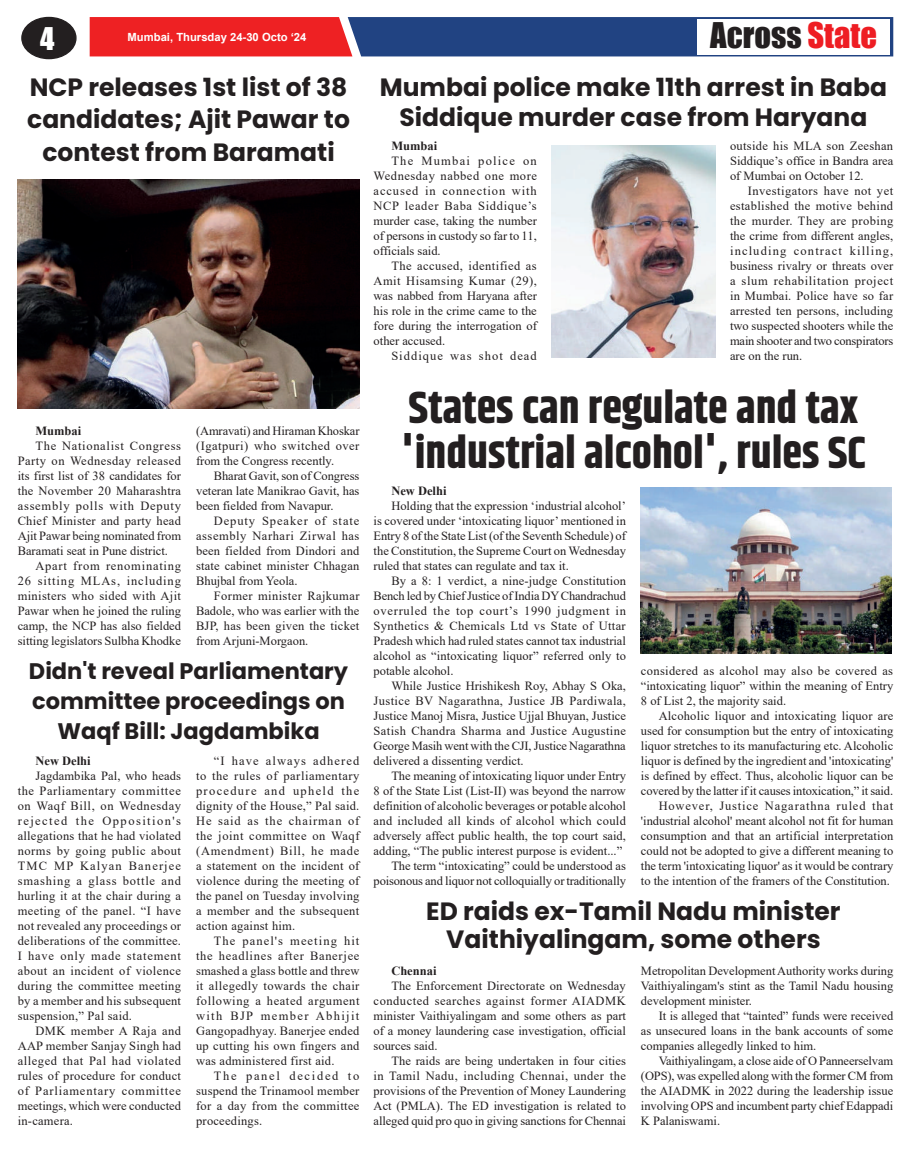
<style>
.page{position:relative;width:911px;height:1159px;background:#fff}
.page>*{position:absolute;margin:0;border:0;box-sizing:border-box;transform-origin:0 0}
.t1{font:700 45px/45px "Khand";color:#231f20}
.t2{font:32.5px "Impact";color:#231f20}
.t3{font:28.75px "Impact";color:#fff}
.t4{font:700 25px/32.5px "Poppins";color:#231f20;text-align:center}
.t5{font:700 22.5px/30px "Poppins";color:#231f20;text-align:center}
.t6{font:12.5px/15px "Times New Roman";color:#231f20;text-align:justify}
.t7{font:700 12.5px "Times New Roman";color:#231f20}
.t8{font:12.5px "Times New Roman";letter-spacing:.08em;color:#231f20}
.t9{font:700 11.25px "Arial";color:#fff}
.s1{color:#ee1d23}
</style>
<div class="page">
<svg style="left:90px;top:17px;width:803px;height:39px;background:#78375c"></svg>
<div style="left:22px;top:17px;width:54px;height:42px;background:#231f20;border-radius:50%"></div>
<div style="left:21px;top:17px;width:56px;height:42px;border:1px solid #231f20;border-radius:50%"></div>
<div style="left:697px;top:19px;width:193px;height:36px;background:#fff"></div>
<img style="left:18px;top:180px;width:341px;height:228px">
<img style="left:551px;top:145px;width:164px;height:212px">
<img style="left:640px;top:488px;width:251px;height:165px">
<h3 class="t3" style="left:40px;top:16px;width:16px">4</h3>
<p class="t9" style="left:128px;top:29px;width:180px">Mumbai, Thursday 24-30 Octo ‘24</p>
<h2 class="t2" style="left:710px;top:10px;width:168px">Across <span class="s1">State</span></h2>
<h3 class="t4" style="left:27px;top:71px;width:324px">NCP releases 1st list of 38 candidates; Ajit Pawar to contest from Baramati</h3>
<h3 class="t4" style="left:380px;top:72px;width:509px;line-height:30px">Mumbai police make 11th arrest in Baba<br>Siddique murder case from Haryana</h3>
<p class="t7" style="left:391px;top:137px;width:47px">Mumbai</p>
<p class="t6" style="left:373px;top:153px;width:165px;text-indent:18px">The Mumbai police on Wednesday nabbed one more accused in connection with NCP leader Baba Siddique’s murder case, taking the number of persons in custody so far to 11, officials said.</p>
<p class="t6" style="left:373px;top:258px;width:165px;text-indent:18px">The accused, identified as Amit Hisamsing Kumar (29), was nabbed from Haryana after his role in the crime came to the fore during the interrogation of other accused.</p>
<p class="t8" style="left:391px;top:347px;width:147px">Siddique was shot dead</p>
<p class="t6" style="left:730px;top:138px;width:165px">outside his MLA son Zeeshan Siddique’s office in Bandra area of Mumbai on October 12.</p>
<p class="t6" style="left:730px;top:183px;width:165px;text-indent:18px">Investigators have not yet established the motive behind the murder. They are probing the crime from different angles, including contract killing, business rivalry or threats over a slum rehabilitation project in Mumbai. Police have so far arrested ten persons, including two suspected shooters while the main shooter and two conspirators are on the run.</p>
<h1 class="t1" style="left:401px;top:387px;width:467px">States can regulate and tax 'industrial alcohol', rules SC</h1>
<p class="t7" style="left:391px;top:482px;width:57px">New Delhi</p>
<p class="t6" style="left:373px;top:498px;width:254px;text-indent:18px">Holding that the expression ‘industrial alcohol’ is covered under ‘intoxicating liquor’ mentioned in Entry 8 of the State List (of the Seventh Schedule) of the Constitution, the Supreme Court on Wednesday ruled that states can regulate and tax it.</p>
<p class="t6" style="left:373px;top:573px;width:254px;text-indent:18px">By a 8: 1 verdict, a nine-judge Constitution Bench led by Chief Justice of India DY Chandrachud overruled the top court’s 1990 judgment in Synthetics &amp; Chemicals Ltd vs State of Uttar Pradesh which had ruled states cannot tax industrial alcohol as “intoxicating liquor” referred only to potable alcohol.</p>
<p class="t6" style="left:373px;top:678px;width:254px;text-indent:18px">While Justice Hrishikesh Roy, Abhay S Oka, Justice BV Nagarathna, Justice JB Pardiwala, Justice Manoj Misra, Justice Ujjal Bhuyan, Justice Satish Chandra Sharma and Justice Augustine George Masih went with the CJI, Justice Nagarathna delivered a dissenting verdict.</p>
<p class="t6" style="left:373px;top:768px;width:254px;text-align:right">The meaning of intoxicating liquor under Entry<br>8 of the State List (List-II) was beyond the narrow definition of alcoholic beverages or potable alcohol and included all kinds of alcohol which could adversely affect public health, the top court said, adding, “The public interest purpose is evident...” The term “intoxicating” could be understood as poisonous and liquor not colloquially or traditionally</p>
<p class="t6" style="left:196px;top:423px;width:165px">(Amravati) and Hiraman Khoskar (Igatpuri) who switched over from the Congress recently.</p>
<p class="t6" style="left:196px;top:468px;width:165px;text-indent:18px">Bharat Gavit, son of Congress veteran late Manikrao Gavit, has been fielded from Navapur.</p>
<p class="t6" style="left:196px;top:513px;width:165px;text-indent:18px">Deputy Speaker of state assembly Narhari Zirwal has been fielded from Dindori and state cabinet minister Chhagan Bhujbal from Yeola.</p>
<p class="t6" style="left:196px;top:588px;width:165px;text-indent:18px">Former minister Rajkumar Badole, who was earlier with the BJP, has been given the ticket from Arjuni-Morgaon.</p>
<p class="t7" style="left:35px;top:422px;width:47px">Mumbai</p>
<p class="t6" style="left:18px;top:438px;width:165px;text-indent:18px">The Nationalist Congress Party on Wednesday released its first list of 38 candidates for the November 20 Maharashtra assembly polls with Deputy Chief Minister and party head Ajit Pawar being nominated from Baramati seat in Pune district.</p>
<p class="t6" style="left:18px;top:558px;width:165px;text-indent:18px">Apart from renominating 26 sitting MLAs, including ministers who sided with Ajit Pawar when he joined the ruling camp, the NCP has also fielded sitting legislators Sulbha Khodke</p>
<h3 class="t5" style="left:29px;top:656px;width:321px">Didn't reveal Parliamentary committee proceedings on<br>Waqf Bill: Jagdambika</h3>
<p class="t7" style="left:35px;top:752px;width:57px">New Delhi</p>
<p class="t6" style="left:18px;top:768px;width:165px;text-indent:18px">Jagdambika Pal, who heads the Parliamentary committee on Waqf Bill, on Wednesday rejected the Opposition's allegations that he had violated norms by going public about TMC MP Kalyan Banerjee smashing a glass bottle and hurling it at the chair during a meeting of the panel. “I have not revealed any proceedings or deliberations of the committee.<br>I have only made statement about an incident of violence during the committee meeting by a member and his subsequent suspension,” Pal said.</p>
<p class="t6" style="left:18px;top:1023px;width:165px;text-indent:18px">DMK member A Raja and AAP member Sanjay Singh had alleged that Pal had violated rules of procedure for conduct of Parliamentary committee meetings, which were conducted in-camera.</p>
<p class="t6" style="left:641px;top:663px;width:254px">considered as alcohol may also be covered as “intoxicating liquor” within the meaning of Entry 8 of List 2, the majority said.</p>
<p class="t6" style="left:641px;top:708px;width:254px;text-align:right">Alcoholic liquor and intoxicating liquor are used for consumption but the entry of intoxicating liquor stretches to its manufacturing etc. Alcoholic liquor is defined by the ingredient and 'intoxicating' is defined by effect. Thus, alcoholic liquor can be covered by the latter if it causes intoxication,” it said.<br>However, Justice Nagarathna ruled that 'industrial alcohol' meant alcohol not fit for human consumption and that an artificial interpretation could not be adopted to give a different meaning to the term 'intoxicating liquor' as it would be contrary to the intention of the framers of the Constitution.</p>
<p class="t6" style="left:196px;top:753px;width:165px;text-indent:18px">“I have always adhered to the rules of parliamentary procedure and upheld the dignity of the House,” Pal said.<br>He said as the chairman of the joint committee on Waqf (Amendment) Bill, he made a statement on the incident of violence during the meeting of the panel on Tuesday involving a member and the subsequent action against him.</p>
<p class="t6" style="left:196px;top:933px;width:165px;text-indent:18px">The panel's meeting hit the headlines after Banerjee smashed a glass bottle and threw it allegedly towards the chair following a heated argument with BJP member Abhijit Gangopadhyay. Banerjee ended up cutting his own fingers and was administered first aid.</p>
<p class="t6" style="left:196px;top:1068px;width:165px;text-indent:18px">The panel decided to suspend the Trinamool member for a day from the committee proceedings.</p>
<h3 class="t4" style="left:426px;top:898px;width:416px;line-height:27.5px">ED raids ex-Tamil Nadu minister<br>Vaithiyalingam, some others</h3>
<p class="t7" style="left:391px;top:962px;width:47px">Chennai</p>
<p class="t6" style="left:373px;top:978px;width:254px;text-indent:18px">The Enforcement Directorate on Wednesday conducted searches against former AIADMK minister Vaithiyalingam and some others as part of a money laundering case investigation, official sources said.</p>
<p class="t6" style="left:373px;top:1053px;width:254px;text-indent:18px">The raids are being undertaken in four cities in Tamil Nadu, including Chennai, under the provisions of the Prevention of Money Laundering Act (PMLA). The ED investigation is related to alleged quid pro quo in giving sanctions for Chennai</p>
<p class="t6" style="left:641px;top:963px;width:254px">Metropolitan Development Authority works during Vaithiyalingam's stint as the Tamil Nadu housing development minister.</p>
<p class="t6" style="left:641px;top:1008px;width:254px;text-indent:18px">It is alleged that “tainted” funds were received as unsecured loans in the bank accounts of some companies allegedly linked to him.</p>
<p class="t6" style="left:641px;top:1053px;width:254px;text-indent:18px">Vaithiyalingam, a close aide of O Panneerselvam (OPS), was expelled along with the former CM from the AIADMK in 2022 during the leadership issue involving OPS and incumbent party chief Edappadi K Palaniswami.</p>
</div>
